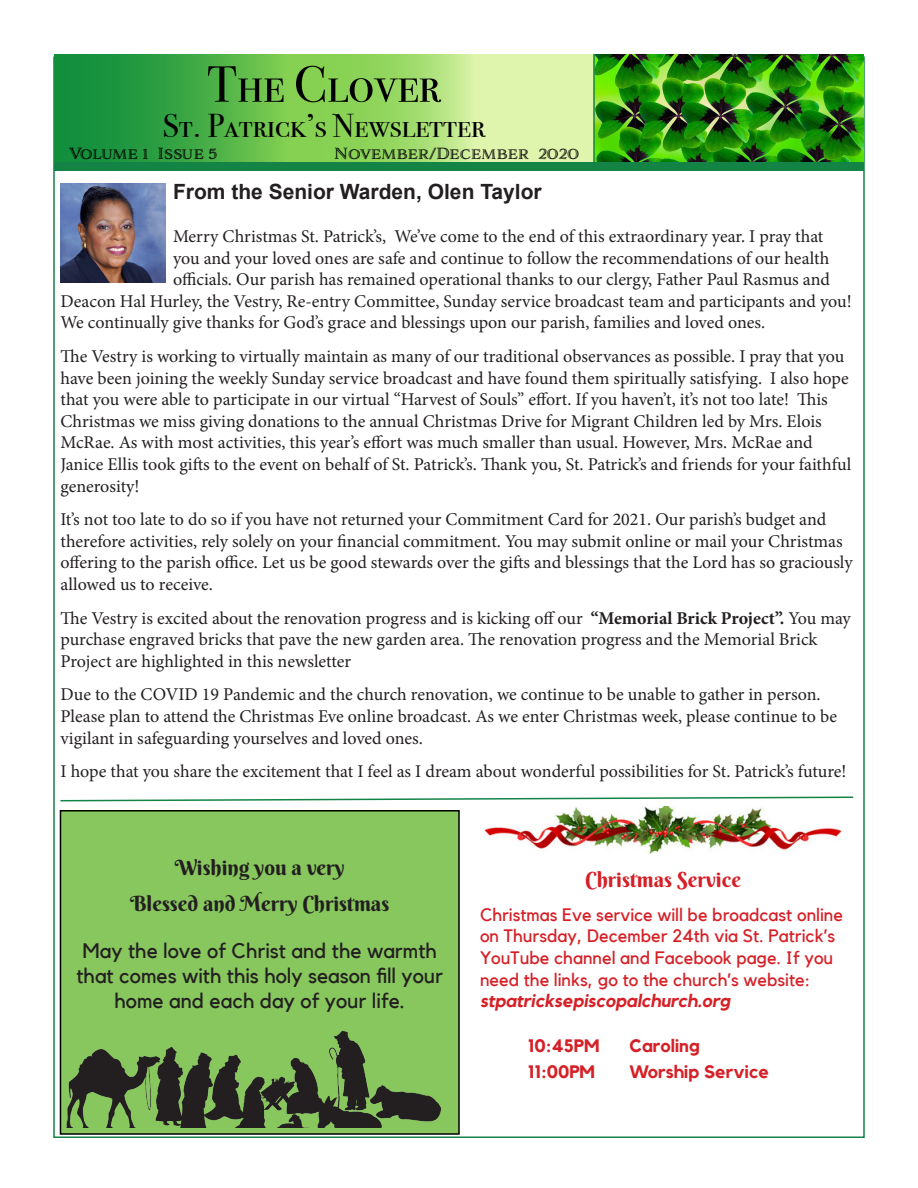
<style>
.page{position:relative;width:918px;height:1188px;background:#fff}
.page>*{position:absolute;margin:0;border:0;box-sizing:border-box;transform-origin:0 0}
.Paragraph_Style_1{font:51px "Bodoni Svty Two SCITCTT";color:#000001}
.Paragraph_Style_1-2{font:33px "Bodoni Svty Two SCITCTT";color:#000001}
.t1{font:21px/25.2px "Kollektif";color:#231f20;text-align:center}
.t2{font:21px "Berkshire Swash";color:#231f20}
.t3{font:700 21px "Arial";color:#231f20}
.t4{font:21px "Berkshire Swash";color:#d62027}
.t5{font:18px/21.6px "Minion Pro";letter-spacing:-.005em;color:#231f20}
.t6{font:18px/21.6px "Kollektif";color:#d62027}
.t7{font:700 18px "Kollektif";color:#d62027}
.Paragraph_Style_1-3{font:15px "Adorn S Engraved";letter-spacing:-.02em;color:#000001}
.Paragraph_Style_1-4{font:15px "Adorn S Engraved";letter-spacing:-.04em;color:#000001}
.s1{font-weight:700}
.s2{font-weight:700;font-style:italic}
</style>
<div class="page">
<svg style="left:54px;top:54px;width:539px;height:108px;background:#7fc867"></svg>
<img style="left:595px;top:54px;width:269px;height:108px">
<hr style="left:593px;top:54px;width:2px;height:108px;background:#138346">
<div style="left:54px;top:162px;width:810px;height:9px;background:#138346"></div>
<img style="left:60px;top:184px;width:106px;height:99px">
<svg style="left:60px;top:796px;width:794px;height:6px"></svg>
<img style="left:484px;top:806px;width:358px;height:47px">
<div style="left:60px;top:811px;width:399px;height:323px;background:#87c75e"></div>
<div style="left:60px;top:810px;width:400px;height:325px;border:2px solid #000001"></div>
<img style="left:67px;top:1031px;width:374px;height:96px">
<p class="Paragraph_Style_1" style="left:207px;top:54px;width:235px">The Clover</p>
<p class="Paragraph_Style_1-2" style="left:163px;top:106px;width:324px">St. Patrick’s Newsletter</p>
<p class="Paragraph_Style_1-4" style="left:69px;top:144px;width:150px">Volume 1 Issue 5</p>
<p class="Paragraph_Style_1-3" style="left:334px;top:144px;width:246px">November/December 2020</p>
<p class="t3" style="left:173px;top:178px;width:370px">From the Senior Warden, Olen Taylor</p>
<p class="t5" style="left:173px;top:226px;width:652px">Merry Christmas St. Patrick’s, We’ve come to the end of this extraordinary year. I pray that</p>
<p class="t5" style="left:173px;top:247px;width:658px">you and your loved ones are safe and continue to follow the recommendations of our health</p>
<p class="t5" style="left:173px;top:269px;width:658px">officials. Our parish has remained operational thanks to our clergy, Father Paul Rasmus and</p>
<p class="t5" style="left:60px;top:290px;width:793px">Deacon Hal Hurley, the Vestry, Re-entry Committee, Sunday service broadcast team and participants and you!</p>
<p class="t5" style="left:60px;top:312px;width:706px">We continually give thanks for God’s grace and blessings upon our parish, families and loved ones.</p>
<p class="t5" style="left:60px;top:346px;width:793px">The Vestry is working to virtually maintain as many of our traditional observances as possible. I pray that you have been joining the weekly Sunday service broadcast and have found them spiritually satisfying. I also hope that you were able to participate in our virtual “Harvest of Souls” effort. If you haven’t, it’s not too late! This Christmas we miss giving donations to the annual Christmas Drive for Migrant Children led by Mrs. Elois McRae. As with most activities, this year’s effort was much smaller than usual. However, Mrs. McRae and Janice Ellis took gifts to the event on behalf of St. Patrick’s. Thank you, St. Patrick’s and friends for your faithful generosity!</p>
<p class="t5" style="left:60px;top:509px;width:794px">It’s not too late to do so if you have not returned your Commitment Card for 2021. Our parish’s budget and therefore activities, rely solely on your financial commitment. You may submit online or mail your Christmas offering to the parish office. Let us be good stewards over the gifts and blessings that the Lord has so graciously allowed us to receive.</p>
<p class="t5" style="left:60px;top:607px;width:792px">The Vestry is excited about the renovation progress and is kicking off our <span class="s1">“Memorial Brick Project”.</span> You may purchase engraved bricks that pave the new garden area. The renovation progress and the Memorial Brick<br>Project are highlighted in this newsletter</p>
<p class="t5" style="left:60px;top:684px;width:778px">Due to the COVID 19 Pandemic and the church renovation, we continue to be unable to gather in person.<br>Please plan to attend the Christmas Eve online broadcast. As we enter Christmas week, please continue to be vigilant in safeguarding yourselves and loved ones.</p>
<p class="t5" style="left:60px;top:761px;width:788px">I hope that you share the excitement that I feel as I dream about wonderful possibilities for St. Patrick’s future!</p>
<p class="t2" style="left:175px;top:854px;width:171px">Wishing you a very</p>
<p class="t2" style="left:130px;top:890px;width:261px">Blessed and Merry Christmas</p>
<p class="t1" style="left:76px;top:938px;width:368px">May the love of Christ and the warmth that comes with this holy season fill your home and each day of your life.</p>
<p class="t4" style="left:585px;top:867px;width:157px">Christmas Service</p>
<p class="t6" style="left:480px;top:904px;width:365px">Christmas Eve service will be broadcast online on Thursday, December 24th via St. Patrick’s YouTube channel and Facebook page. If you need the links, go to the church’s website: <span class="s2">stpatricksepiscopalchurch.org</span></p>
<p class="t7" style="left:528px;top:1035px;width:73px">10:45PM</p>
<p class="t7" style="left:629px;top:1035px;width:72px">Caroling</p>
<p class="t7" style="left:528px;top:1062px;width:69px">11:00PM</p>
<p class="t7" style="left:629px;top:1062px;width:141px">Worship Service</p>
</div>
